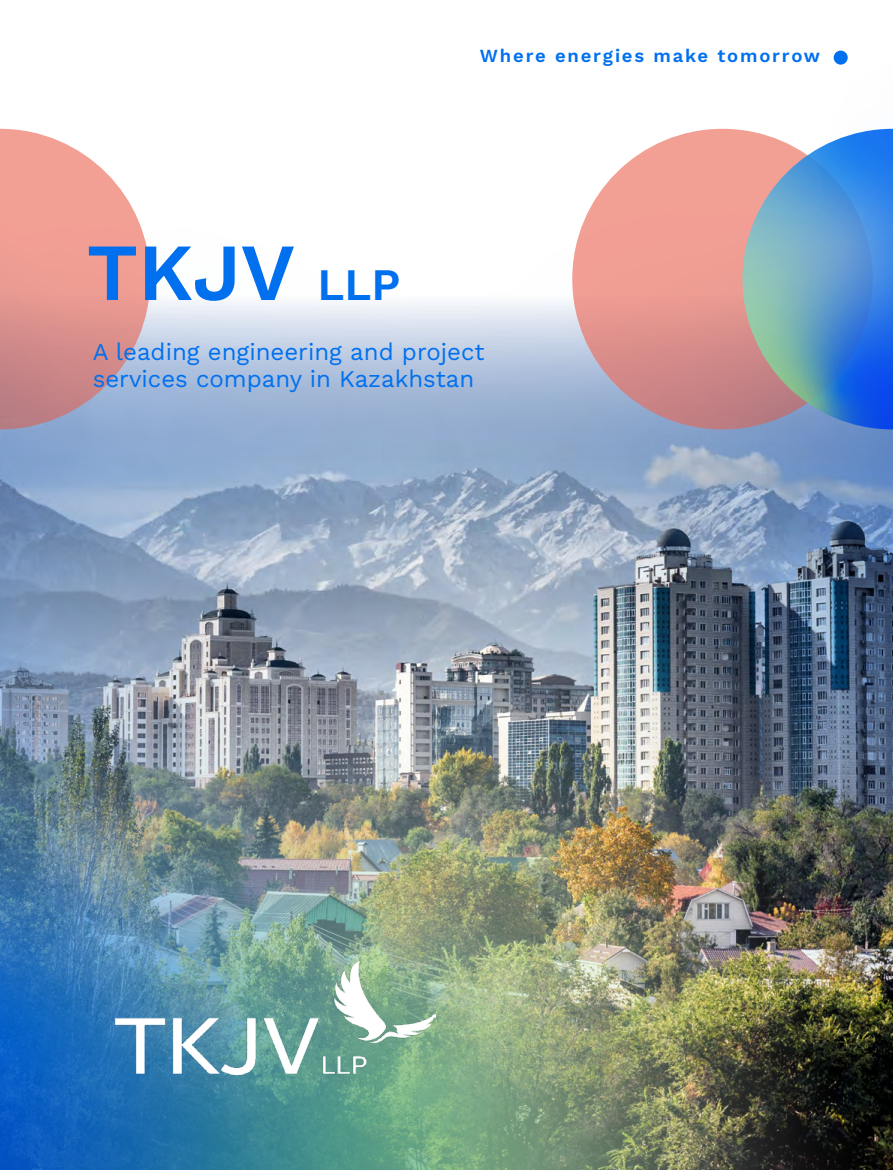
<style>
.page{position:relative;width:893px;height:1170px;background:#fff}
.page>*{position:absolute;margin:0;border:0;box-sizing:border-box;transform-origin:0 0}
.t1{font:81px "Work Sans";color:#0070ef}
.t2{font:24px/27px "Work Sans";color:#0070ef}
.t3{font:18.45px "Work Sans";letter-spacing:.095em;color:#0070ef}
.s1{font-size:45px}
</style>
<div class="page">
<svg style="left:0;top:129px;width:140px;height:96px;fill:#f3a094"></svg>
<svg style="left:0;top:225px;width:213px;height:263px"></svg>
<svg style="left:213px;top:50px;width:680px;height:438px"></svg>
<img style="left:0;top:488px;width:893px;height:681px">
<img style="left:113px;top:814px;width:322px;height:302px">
<h1 class="t1" style="left:87px;top:211px;width:315px">TKJV <span class="s1">LLP</span></h1>
<p class="t3" style="left:480px;top:42px;width:342px">Where energies make tomorrow</p>
<p class="t2" style="left:93px;top:337px;width:393px">A leading engineering and project services company in Kazakhstan</p>
</div>
